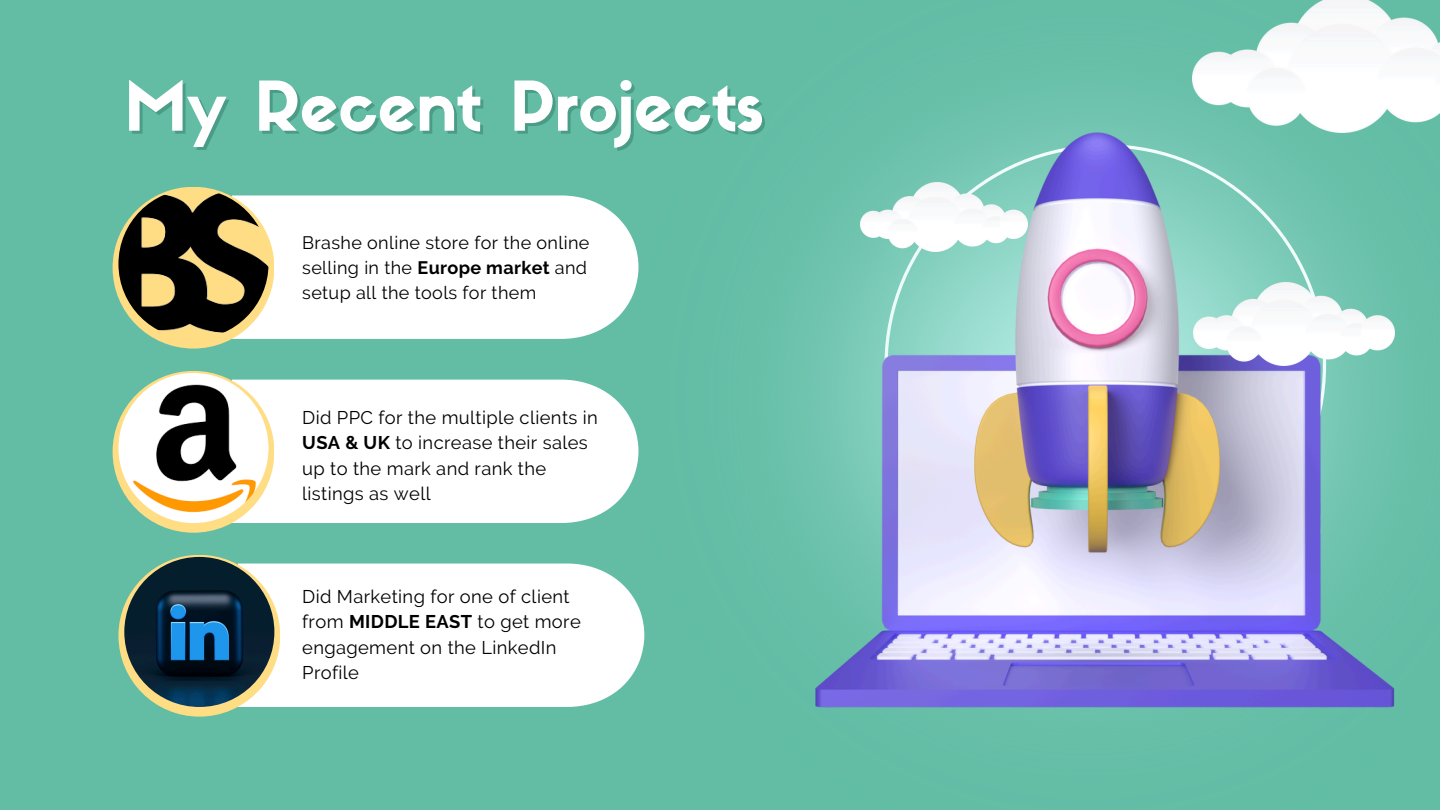
<style>
.page{position:relative;width:1440px;height:810px;background:#63bda5}
.page>*{position:absolute;margin:0;border:0;box-sizing:border-box;transform-origin:0 0}
.t1{font:67.4px "Sifonn Basic";color:#fff}
.t2{font:18.3px/25.5px "Raleway";letter-spacing:.02em;color:#000}
.t3{font:18px/24.8px "Raleway";letter-spacing:.02em;color:#000}
.s1{font-weight:700}
</style>
<div class="page">
<img style="left:644px;top:71px;width:549px;height:636px">
<img style="left:816px;top:133px;width:579px;height:575px">
<img style="left:1193px;top:0;width:247px;height:133px">
<img style="left:861px;top:182px;width:166px;height:69px">
<img style="left:1194px;top:282px;width:201px;height:83px">
<div style="left:232px;top:195px;width:406px;height:144px;background:#fff"></div>
<div style="left:113px;top:187px;width:161px;height:162px;background:#ffdd85;border-radius:50%"></div>
<img style="left:118px;top:189px;width:151px;height:150px;border-radius:50%">
<div style="left:232px;top:380px;width:406px;height:143px;background:#fff"></div>
<div style="left:113px;top:371px;width:161px;height:162px;background:#ffdd85;border-radius:50%"></div>
<img style="left:118px;top:373px;width:151px;height:150px;border-radius:50%">
<div style="left:238px;top:564px;width:406px;height:143px;background:#fff"></div>
<svg style="left:118px;top:555px;width:162px;height:162px;background:#f2d784"></svg>
<img style="left:124px;top:557px;width:150px;height:150px;border-radius:50%">
<p class="t1" style="left:124px;top:80px;width:641px">My Recent Projects</p>
<p class="t3" style="left:302px;top:231px;width:289px">Brashe online store for the online selling in the <span class="s1">Europe market</span> and setup all the tools for them</p>
<p class="t2" style="left:302px;top:405px;width:297px">Did PPC for the multiple clients in<br><span class="s1">USA &amp; UK</span> to increase their sales up to the mark and rank the listings as well</p>
<h1 class="t2" style="left:302px;top:584px;width:280px">Did Marketing for one of client from <span class="s1">MIDDLE EAST</span> to get more engagement on the LinkedIn<br>Profile</h1>
</div>
